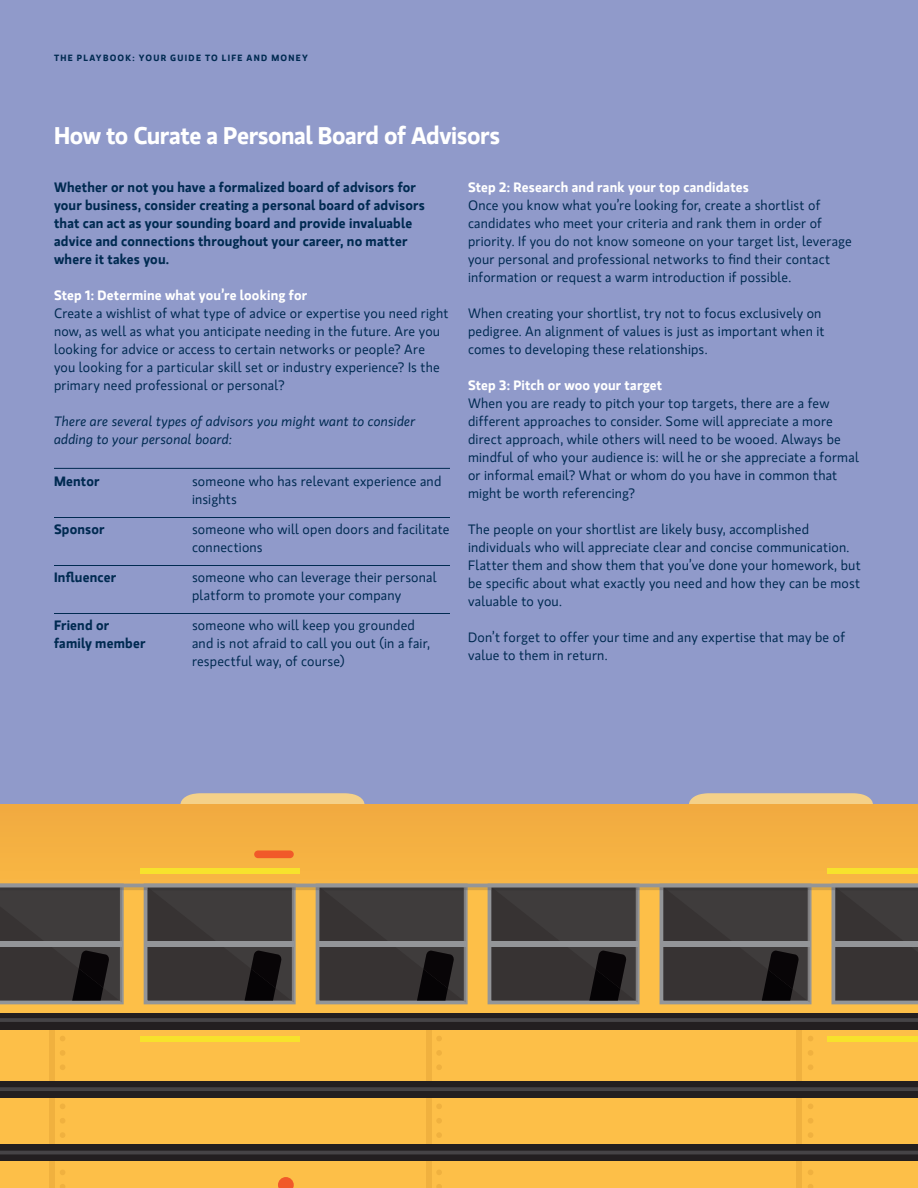
<style>
.page{position:relative;width:918px;height:1188px;background:#909aca}
.page>*{position:absolute;margin:0;border:0;box-sizing:border-box;transform-origin:0 0}
.Smaller_Section_Head{font:700 24px "MS Gloriola II Std";letter-spacing:-.02em;color:#fff}
.Body_Copy__MS_Gloria{font:13.5px/18px "MS Gloriola II Std";letter-spacing:.015em;color:#002a51}
.Body_Copy__MS_Gloria-2{font:700 13.5px/18px "MS Gloriola II Std";letter-spacing:.01em;color:#002a51}
.Body_Copy__MS_Gloria-3{font:700 13.5px "MS Gloriola II Std";letter-spacing:.01em;color:#fff}
.Body_Copy__MS_Gloria-4{font:italic 13.5px/18px "MS Gloriola II Std";letter-spacing:.01em;color:#002a51}
.t1{font:700 9px "MS Gloriola II Std";letter-spacing:.14em;color:#002a51}
</style>
<div class="page">
<hr style="left:54px;top:468px;width:138px;height:1px;background:#002a51">
<hr style="left:192px;top:468px;width:258px;height:1px;background:#002a51">
<hr style="left:54px;top:517px;width:138px;height:1px;background:#002a51">
<hr style="left:192px;top:517px;width:258px;height:1px;background:#002a51">
<hr style="left:54px;top:565px;width:138px;height:1px;background:#002a51">
<hr style="left:192px;top:565px;width:258px;height:1px;background:#002a51">
<hr style="left:54px;top:613px;width:138px;height:1px;background:#002a51">
<hr style="left:192px;top:613px;width:258px;height:1px;background:#002a51">
<div style="left:689px;top:794px;width:184px;height:10px;background:#f4d189"></div>
<div style="left:181px;top:794px;width:183px;height:10px;background:#f4d189"></div>
<div style="left:0;top:1004px;width:918px;height:184px;background:#fdbf48"></div>
<div style="left:0;top:804px;width:918px;height:80px;background:#f4b041"></div>
<div style="left:796px;top:1024px;width:6px;height:164px;background:#f0b13f"></div>
<div style="left:426px;top:1024px;width:6px;height:164px;background:#f0b13f"></div>
<div style="left:49px;top:1024px;width:6px;height:164px;background:#f0b13f"></div>
<div style="left:0;top:1014px;width:918px;height:16px;background:#231f20"></div>
<div style="left:0;top:1081px;width:918px;height:16px;background:#231f20"></div>
<div style="left:254px;top:850px;width:40px;height:8px;background:#f15929;border-radius:4px"></div>
<hr style="left:0;top:1018px;width:918px;height:4px;background:#444244">
<svg style="left:0;top:1087px;width:918px;height:4px;background:#434143"></svg>
<div style="left:0;top:1144px;width:918px;height:17px;background:#231f20"></div>
<hr style="left:0;top:1151px;width:918px;height:3px;background:#464446">
<svg style="left:805px;top:1036px;width:8px;height:5px"></svg>
<svg style="left:805px;top:1050px;width:8px;height:6px"></svg>
<svg style="left:805px;top:1064px;width:8px;height:6px"></svg>
<svg style="left:433px;top:1036px;width:9px;height:5px"></svg>
<svg style="left:433px;top:1050px;width:9px;height:6px"></svg>
<svg style="left:433px;top:1064px;width:9px;height:6px"></svg>
<svg style="left:57px;top:1036px;width:8px;height:5px"></svg>
<svg style="left:57px;top:1050px;width:8px;height:6px"></svg>
<svg style="left:57px;top:1064px;width:8px;height:6px"></svg>
<svg style="left:805px;top:1104px;width:8px;height:5px"></svg>
<svg style="left:805px;top:1118px;width:8px;height:6px"></svg>
<svg style="left:805px;top:1132px;width:8px;height:6px"></svg>
<svg style="left:433px;top:1104px;width:9px;height:5px"></svg>
<svg style="left:433px;top:1118px;width:9px;height:6px"></svg>
<svg style="left:433px;top:1132px;width:9px;height:6px"></svg>
<svg style="left:57px;top:1104px;width:8px;height:5px"></svg>
<svg style="left:57px;top:1118px;width:8px;height:6px"></svg>
<svg style="left:57px;top:1132px;width:8px;height:6px"></svg>
<svg style="left:805px;top:1170px;width:8px;height:5px"></svg>
<svg style="left:805px;top:1184px;width:8px;height:4px"></svg>
<svg style="left:433px;top:1170px;width:9px;height:5px"></svg>
<svg style="left:433px;top:1184px;width:9px;height:4px"></svg>
<svg style="left:57px;top:1170px;width:8px;height:5px"></svg>
<svg style="left:57px;top:1184px;width:8px;height:4px"></svg>
<div style="left:140px;top:868px;width:159px;height:6px;background:#f7e22c"></div>
<div style="left:140px;top:1036px;width:159px;height:5px;background:#f7e22c"></div>
<div style="left:828px;top:868px;width:90px;height:6px;background:#f7e22c"></div>
<div style="left:828px;top:1036px;width:90px;height:5px;background:#f7e22c"></div>
<svg style="left:275px;top:1177px;width:19px;height:11px"></svg>
<svg style="left:0;top:884px;width:918px;height:120px;background:#584f42"></svg>
<p class="t1" style="left:54px;top:51px;width:256px">THE PLAYBOOK: YOUR GUIDE TO LIFE AND MONEY</p>
<p class="Smaller_Section_Head" style="left:54px;top:118px;width:448px">How to Curate a Personal Board of Advisors</p>
<p class="Body_Copy__MS_Gloria-2" style="left:54px;top:178px;width:372px">Whether or not you have a formalized board of advisors for your business, consider creating a personal board of advisors that can act as your sounding board and provide invaluable advice and connections throughout your career, no matter where it takes you.</p>
<p class="Body_Copy__MS_Gloria-3" style="left:54px;top:286px;width:255px">Step 1: Determine what you’re looking for</p>
<p class="Body_Copy__MS_Gloria" style="left:54px;top:304px;width:396px">Create a wishlist of what type of advice or expertise you need right now, as well as what you anticipate needing in the future. Are you looking for advice or access to certain networks or people? Are you looking for a particular skill set or industry experience? Is the primary need professional or personal?</p>
<p class="Body_Copy__MS_Gloria-4" style="left:54px;top:412px;width:363px">There are several types of advisors you might want to consider adding to your personal board:</p>
<p class="Body_Copy__MS_Gloria-2" style="left:54px;top:472px;width:47px">Mentor</p>
<p class="Body_Copy__MS_Gloria" style="left:192px;top:472px;width:251px">someone who has relevant experience and insights</p>
<p class="Body_Copy__MS_Gloria-2" style="left:54px;top:520px;width:52px">Sponsor</p>
<p class="Body_Copy__MS_Gloria" style="left:192px;top:520px;width:259px">someone who will open doors and facilitate connections</p>
<p class="Body_Copy__MS_Gloria-2" style="left:54px;top:568px;width:64px">Influencer</p>
<p class="Body_Copy__MS_Gloria" style="left:192px;top:568px;width:246px">someone who can leverage their personal platform to promote your company</p>
<p class="Body_Copy__MS_Gloria-2" style="left:54px;top:616px;width:93px">Friend or family member</p>
<p class="Body_Copy__MS_Gloria" style="left:192px;top:616px;width:239px">someone who will keep you grounded and is not afraid to call you out (in a fair, respectful way, of course)</p>
<p class="Body_Copy__MS_Gloria-3" style="left:468px;top:178px;width:282px">Step 2: Research and rank your top candidates</p>
<p class="Body_Copy__MS_Gloria" style="left:468px;top:196px;width:385px">Once you know what you’re looking for, create a shortlist of candidates who meet your criteria and rank them in order of priority. If you do not know someone on your target list, leverage your personal and professional networks to find their contact information or request a warm introduction if possible.</p>
<p class="Body_Copy__MS_Gloria" style="left:468px;top:304px;width:358px">When creating your shortlist, try not to focus exclusively on pedigree. An alignment of values is just as important when it comes to developing these relationships.</p>
<p class="Body_Copy__MS_Gloria-3" style="left:468px;top:376px;width:196px">Step 3: Pitch or woo your target</p>
<p class="Body_Copy__MS_Gloria" style="left:468px;top:394px;width:392px">When you are ready to pitch your top targets, there are a few different approaches to consider. Some will appreciate a more direct approach, while others will need to be wooed. Always be mindful of who your audience is: will he or she appreciate a formal or informal email? What or whom do you have in common that might be worth referencing?</p>
<p class="Body_Copy__MS_Gloria" style="left:468px;top:520px;width:394px">The people on your shortlist are likely busy, accomplished individuals who will appreciate clear and concise communication.<br>Flatter them and show them that you’ve done your homework, but be specific about what exactly you need and how they can be most valuable to you.</p>
<p class="Body_Copy__MS_Gloria" style="left:468px;top:628px;width:379px">Don’t forget to offer your time and any expertise that may be of value to them in return.</p>
</div>
